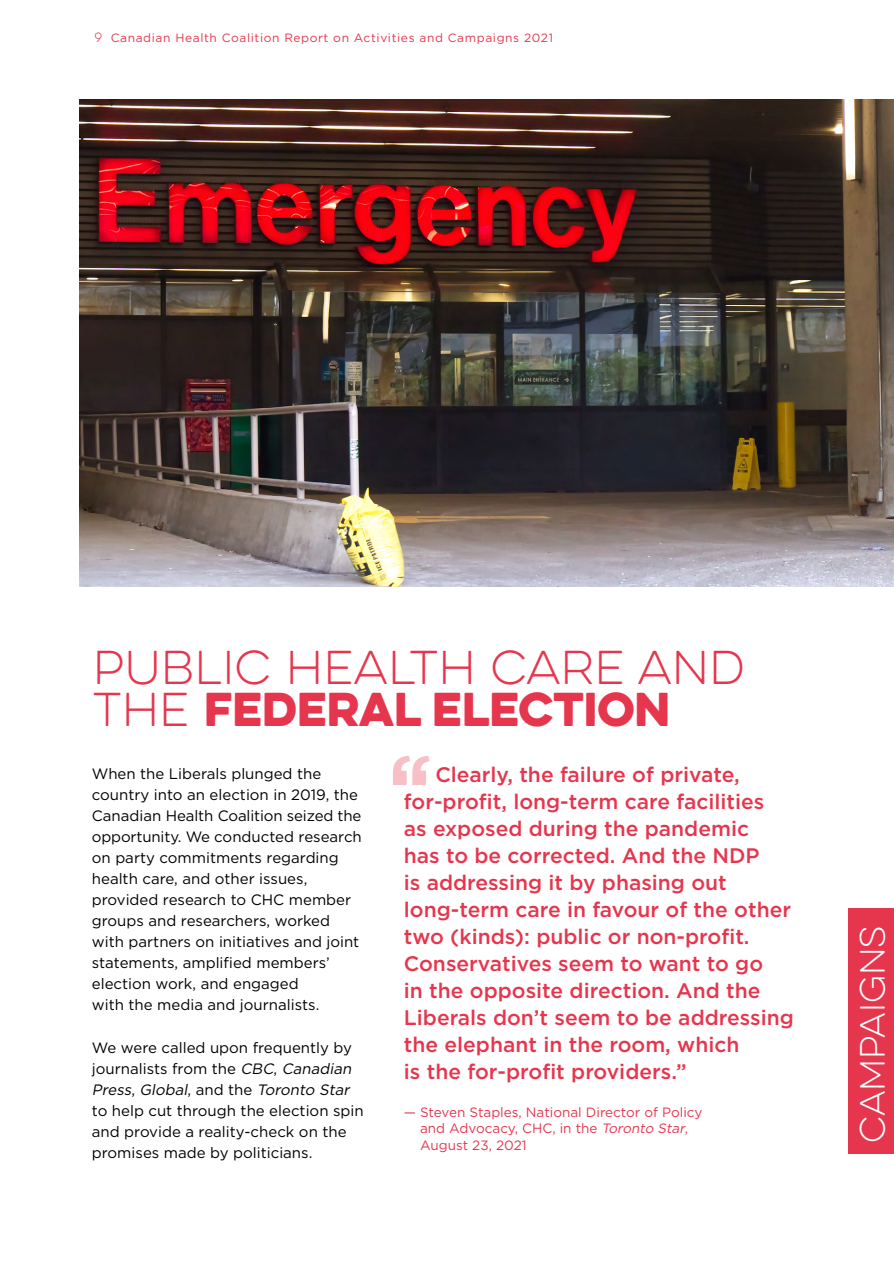
<style>
.page{position:relative;width:894px;height:1263px;background:#fff}
.page>*{position:absolute;margin:0;border:0;box-sizing:border-box;transform-origin:0 0}
.t1{font:100 42.6px/42.6px "Eveleth Clean";color:#e6364e}
.t2{font:100 31.5px "Eveleth Clean";color:#fff}
.t3{font:500 21px/27px "Gotham";color:#e6364e}
.t4{font:15px/21px "Gotham";color:#000}
.t5{font:13.5px/16.5px "Gotham";color:#e6364e}
.t6{font:12px "Gotham";letter-spacing:.05em;color:#e6364e}
.s1{font-family:"Eveleth Clean";font-weight:100}
.s2{font-weight:400}
.s3{font-style:italic}
</style>
<div class="page">
<svg style="left:393px;top:756px;width:36px;height:29px"></svg>
<img style="left:79px;top:100px;width:814px;height:486px">
<div style="left:847px;top:908px;width:46px;height:246px;background:#e6364e"></div>
<p class="t6" style="left:94px;top:30px;width:460px"><span class="s1">9</span> Canadian Health Coalition Report on Activities and Campaigns 2021</p>
<h1 class="t1" style="left:93px;top:646px;width:653px">PUBLIC HEALTH CARE AND<br>THE <span class="s2">FEDERAL ELECTION</span></h1>
<p class="t4" style="left:92px;top:762px;width:271px">When the Liberals plunged the country into an election in 2019, the Canadian Health Coalition seized the opportunity. We conducted research on party commitments regarding health care, and other issues, provided research to CHC member groups and researchers, worked with partners on initiatives and joint statements, amplified members’ election work, and engaged<br>with the media and journalists.</p>
<p class="t4" style="left:92px;top:1036px;width:273px">We were called upon frequently by journalists from the <span class="s3">CBC</span>, <span class="s3">Canadian Press</span>, <span class="s3">Global</span>, a n d t h e <span class="s3">Toronto Star </span>to help cut through the election spin and provide a reality-check on the promises made by politicians.</p>
<p class="t3" style="left:404px;top:760px;width:391px;text-indent:32px">Clearly, the failure of private, for-profit, long-term care facilities<br>as exposed during the pandemic<br>has to be corrected. And the NDP<br>is addressing it by phasing out long-term care in favour of the other two (kinds): public or non-profit.<br>Conservatives seem to want to go<br>in the opposite direction. And the Liberals don’t seem to be addressing the elephant in the room, which<br>is the for-profit providers.”</p>
<p class="t5" style="left:420px;top:1103px;width:284px;text-indent:-16px">— Steven Staples, National Director of Policy and Advocacy, CHC, in the <span class="s3">Toronto Star</span>,<br>August 23, 2021</p>
<h2 class="t2" style="left:850px;top:1142px;width:219px;rotate:-90deg">CAMPAIGNS</h2>
</div>
